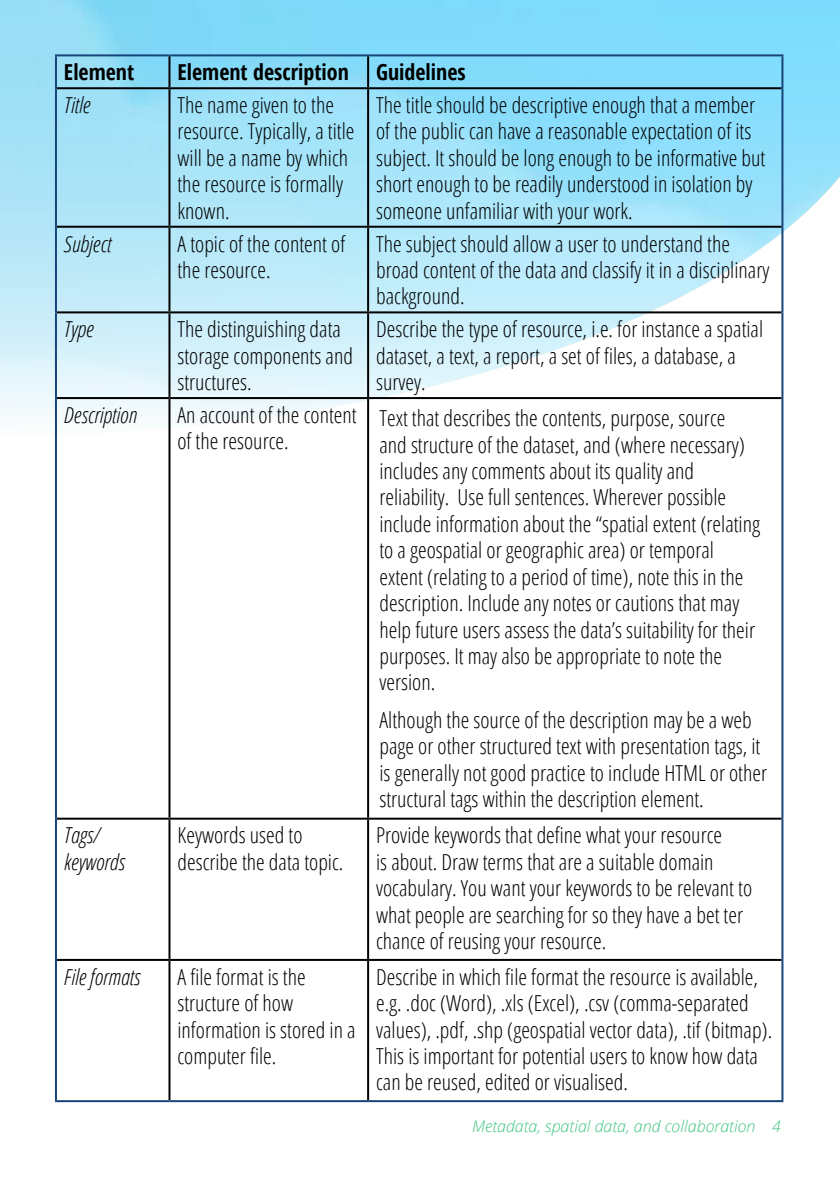
<style>
.page{position:relative;width:840px;height:1191px;background:#fff}
.page>*{position:absolute;margin:0;border:0;box-sizing:border-box;transform-origin:0 0}
.t1{font:300 22px/26.4px "Open Sans Condensed";color:#000}
.t2{font:italic 300 22px/26.4px "Open Sans Condensed";color:#000}
.t3{font:700 22px "Open Sans Condensed";color:#000}
.t4{font:italic 300 16px "Open Sans";color:#40c581}
</style>
<div class="page">
<svg style="left:0;top:0;width:839px;height:436px"></svg>
<hr style="left:55px;top:54px;width:114px;height:2px;background:#17447a">
<hr style="left:55px;top:56px;width:2px;height:32px;background:#17447a">
<hr style="left:169px;top:54px;width:199px;height:2px;background:#17447a">
<hr style="left:368px;top:54px;width:415px;height:2px;background:#17447a">
<hr style="left:781px;top:56px;width:2px;height:32px;background:#17447a">
<hr style="left:55px;top:88px;width:2px;height:139px;background:#17447a">
<hr style="left:781px;top:88px;width:2px;height:139px;background:#17447a">
<hr style="left:55px;top:227px;width:2px;height:85px;background:#17447a">
<hr style="left:781px;top:227px;width:2px;height:85px;background:#17447a">
<hr style="left:55px;top:312px;width:2px;height:86px;background:#17447a">
<hr style="left:781px;top:312px;width:2px;height:86px;background:#17447a">
<hr style="left:55px;top:398px;width:2px;height:420px;background:#17447a">
<hr style="left:781px;top:398px;width:2px;height:420px;background:#17447a">
<hr style="left:55px;top:818px;width:2px;height:142px;background:#17447a">
<hr style="left:781px;top:818px;width:2px;height:142px;background:#17447a">
<hr style="left:55px;top:960px;width:2px;height:140px;background:#17447a">
<hr style="left:781px;top:960px;width:2px;height:140px;background:#17447a">
<hr style="left:55px;top:1100px;width:114px;height:2px;background:#17447a">
<hr style="left:169px;top:1100px;width:199px;height:2px;background:#17447a">
<hr style="left:368px;top:1100px;width:415px;height:2px;background:#17447a">
<hr style="left:168px;top:56px;width:2px;height:31px;background:#000">
<hr style="left:367px;top:56px;width:2px;height:31px;background:#000">
<hr style="left:57px;top:87px;width:112px;height:2px;background:#000">
<hr style="left:169px;top:87px;width:199px;height:2px;background:#000">
<hr style="left:168px;top:89px;width:2px;height:137px;background:#000">
<hr style="left:368px;top:87px;width:413px;height:2px;background:#000">
<hr style="left:367px;top:89px;width:2px;height:137px;background:#000">
<hr style="left:57px;top:226px;width:112px;height:2px;background:#000">
<hr style="left:169px;top:226px;width:199px;height:2px;background:#000">
<hr style="left:168px;top:228px;width:2px;height:83px;background:#000">
<hr style="left:368px;top:226px;width:413px;height:2px;background:#000">
<hr style="left:367px;top:228px;width:2px;height:83px;background:#000">
<hr style="left:57px;top:311px;width:112px;height:2px;background:#000">
<hr style="left:169px;top:311px;width:199px;height:2px;background:#000">
<hr style="left:168px;top:313px;width:2px;height:84px;background:#000">
<hr style="left:368px;top:311px;width:413px;height:2px;background:#000">
<hr style="left:367px;top:313px;width:2px;height:84px;background:#000">
<hr style="left:57px;top:397px;width:112px;height:2px;background:#000">
<hr style="left:169px;top:397px;width:199px;height:2px;background:#000">
<hr style="left:168px;top:399px;width:2px;height:418px;background:#000">
<hr style="left:368px;top:397px;width:413px;height:2px;background:#000">
<hr style="left:367px;top:399px;width:2px;height:418px;background:#000">
<hr style="left:57px;top:817px;width:112px;height:2px;background:#000">
<hr style="left:169px;top:817px;width:199px;height:2px;background:#000">
<hr style="left:168px;top:819px;width:2px;height:140px;background:#000">
<hr style="left:368px;top:817px;width:413px;height:2px;background:#000">
<hr style="left:367px;top:819px;width:2px;height:140px;background:#000">
<hr style="left:57px;top:959px;width:112px;height:2px;background:#000">
<hr style="left:169px;top:959px;width:199px;height:2px;background:#000">
<hr style="left:168px;top:961px;width:2px;height:139px;background:#000">
<hr style="left:368px;top:959px;width:413px;height:2px;background:#000">
<hr style="left:367px;top:961px;width:2px;height:139px;background:#000">
<p class="t3" style="left:64px;top:57px;width:72px">Element</p>
<p class="t3" style="left:177px;top:57px;width:289px">Element description Guidelines</p>
<p class="t2" style="left:64px;top:91px;width:28px">Title</p>
<p class="t1" style="left:177px;top:91px;width:178px">The name given to the resource. Typically, a title will be a name by which the resource is formally known.</p>
<p class="t1" style="left:376px;top:91px;width:390px">The title should be descriptive enough that a member of the public can have a reasonable expectation of its subject. It should be long enough to be informative but short enough to be readily understood in isolation by someone unfamiliar with your work.</p>
<p class="t2" style="left:64px;top:230px;width:49px">Subject</p>
<p class="t1" style="left:177px;top:230px;width:169px">A topic of the content of the resource.</p>
<p class="t1" style="left:376px;top:230px;width:394px">The subject should allow a user to understand the broad content of the data and classify it in a disciplinary background.</p>
<p class="t2" style="left:64px;top:315px;width:31px">Type</p>
<p class="t1" style="left:177px;top:315px;width:177px">The distinguishing data storage components and structures.</p>
<p class="t1" style="left:376px;top:315px;width:388px">Describe the type of resource, i.e. for instance a spatial dataset, a text, a report, a set of files, a database, a survey.</p>
<p class="t2" style="left:64px;top:401px;width:74px">Description</p>
<p class="t1" style="left:177px;top:401px;width:181px">An account of the content of the resource.</p>
<p class="t1" style="left:379px;top:404px;width:382px">Text that describes the contents, purpose, source<br>and structure of the dataset, and (where necessary) includes any comments about its quality and reliability. Use full sentences. Wherever possible include information about the “spatial extent (relating to a geospatial or geographic area) or temporal extent (relating to a period of time), note this in the description. Include any notes or cautions that may help future users assess the data’s suitability for their purposes. It may also be appropriate to note the version.</p>
<p class="t1" style="left:379px;top:706px;width:389px">Although the source of the description may be a web page or other structured text with presentation tags, it is generally not good practice to include HTML or other structural tags within the description element.</p>
<p class="t2" style="left:64px;top:821px;width:62px">Tags/ keywords</p>
<p class="t1" style="left:177px;top:821px;width:167px">Keywords used to describe the data topic.</p>
<p class="t1" style="left:376px;top:821px;width:377px">Provide keywords that define what your resource<br>is about. Draw terms that are a suitable domain vocabulary. You want your keywords to be relevant to what people are searching for so they have a bet ter chance of reusing your resource.</p>
<p class="t2" style="left:64px;top:962px;width:78px">File formats</p>
<p class="t1" style="left:177px;top:962px;width:179px">A file format is the structure of how information is stored in a computer file.</p>
<p class="t1" style="left:376px;top:962px;width:397px">Describe in which file format the resource is available, e.g. .doc (Word), .xls (Excel), .csv (comma-separated values), .pdf, .shp (geospatial vector data), .tif (bitmap).<br>This is important for potential users to know how data can be reused, edited or visualised.</p>
<p class="t4" style="left:472px;top:1115px;width:310px">Metadata, spatial data, and collaboration 4</p>
</div>
